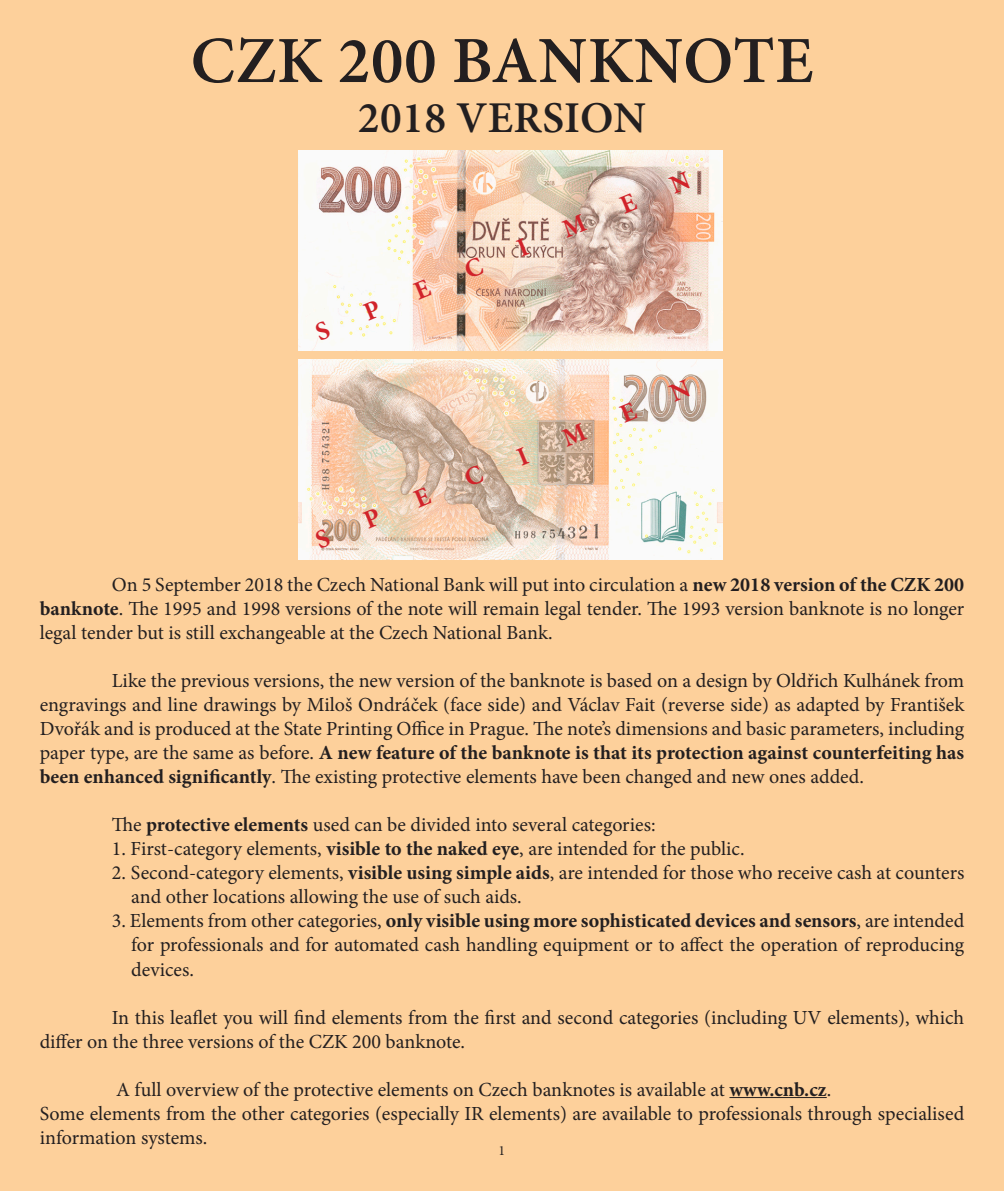
<style>
.page{position:relative;width:1004px;height:1191px;background:#fff}
.page>*{position:absolute;margin:0;border:0;box-sizing:border-box;transform-origin:0 0}
.Hlavní_nadpis{font:600 66px "Minion Pro";letter-spacing:.01em;color:#231f20}
.t1{font:600 44px "Minion Pro";letter-spacing:.01em;color:#231f20}
.Hlavní_text__10b{font:20px/24px "Minion Pro";letter-spacing:-.005em;color:#231f20}
.Hlavní_text__10b-2{font:700 20px "Minion Pro";color:#231f20}
.t2{font:14px "Minion Pro";color:#231f20}
.s1{font-weight:700}
.s2{font-weight:400}
</style>
<div class="page">
<div style="left:0;top:0;width:1003px;height:1191px;background:#fdd09b"></div>
<hr style="left:729px;top:1097px;width:97px;height:1px;background:#231f20">
<img style="left:299px;top:359px;width:423px;height:200px">
<img style="left:299px;top:151px;width:423px;height:200px">
<svg style="left:314px;top:320px;width:17px;height:20px"></svg>
<svg style="left:362px;top:299px;width:19px;height:21px"></svg>
<svg style="left:413px;top:278px;width:19px;height:21px"></svg>
<svg style="left:463px;top:256px;width:22px;height:23px"></svg>
<svg style="left:516px;top:238px;width:13px;height:19px"></svg>
<svg style="left:560px;top:214px;width:27px;height:24px"></svg>
<svg style="left:618px;top:193px;width:20px;height:21px"></svg>
<svg style="left:668px;top:171px;width:24px;height:23px"></svg>
<svg style="left:314px;top:528px;width:17px;height:21px"></svg>
<svg style="left:362px;top:508px;width:19px;height:21px"></svg>
<svg style="left:413px;top:487px;width:19px;height:21px"></svg>
<svg style="left:463px;top:465px;width:22px;height:22px"></svg>
<svg style="left:516px;top:446px;width:13px;height:19px"></svg>
<svg style="left:560px;top:422px;width:27px;height:24px"></svg>
<svg style="left:618px;top:401px;width:20px;height:22px"></svg>
<svg style="left:668px;top:379px;width:24px;height:23px"></svg>
<p class="Hlavní_nadpis" style="left:190px;top:15px;width:624px">CZK 200 BANKNOTE</p>
<p class="t1" style="left:358px;top:88px;width:290px">2018 VERSION</p>
<p class="Hlavní_text__10b" style="left:40px;top:573px;width:926px;text-align:justify;text-indent:72px">On 5 September 2018 the Czech National Bank will put into circulation a <span class="s1">new 2018 version of the CZK 200 banknote</span>. The 1995 and 1998 versions of the note will remain legal tender. The 1993 version banknote is no longer legal tender but is still exchangeable at the Czech National Bank.</p>
<p class="Hlavní_text__10b" style="left:40px;top:669px;width:926px;text-align:justify;text-indent:72px">Like the previous versions, the new version of the banknote is based on a design by Oldřich Kulhánek from engravings and line drawings by Miloš Ondráček (face side) and Václav Fait (reverse side) as adapted by František Dvořák and is produced at the State Printing Office in Prague. The note’s dimensions and basic parameters, including paper type, are the same as before. <span class="s1">A new feature of the banknote is that its protection against counterfeiting has been enhanced significantly</span>. The existing protective elements have been changed and new ones added.</p>
<p class="Hlavní_text__10b" style="left:112px;top:813px;width:545px">The <span class="s1">protective elements</span> used can be divided into several categories:</p>
<p class="Hlavní_text__10b" style="left:112px;top:837px;width:634px">1. First-category elements, <span class="s1">visible to the naked eye</span>, are intended for the public.</p>
<p class="Hlavní_text__10b" style="left:112px;top:861px;width:854px">2. Second-category elements, <span class="s1">visible using simple aids</span>, are intended for those who receive cash at counters</p>
<p class="Hlavní_text__10b" style="left:131px;top:885px;width:392px">and other locations allowing the use of such aids.</p>
<p class="Hlavní_text__10b-2" style="left:112px;top:907px;width:854px"><span class="s2">3. Elements from other categories,</span> only visible using more sophisticated devices and sensors<span class="s2">, are intended</span></p>
<p class="Hlavní_text__10b" style="left:131px;top:933px;width:834px">for professionals and for automated cash handling equipment or to affect the operation of reproducing devices.</p>
<p class="Hlavní_text__10b" style="left:40px;top:1005px;width:926px;text-indent:72px">In this leaflet you will find elements from the first and second categories (including UV elements), which differ on the three versions of the CZK 200 banknote.</p>
<p class="Hlavní_text__10b" style="left:116px;top:1077px;width:716px">A full overview of the protective elements on Czech banknotes is available at <span class="s1">www.cnb.cz</span>.</p>
<p class="Hlavní_text__10b" style="left:40px;top:1101px;width:926px">Some elements from the other categories (especially IR elements) are available to professionals through specialised information systems.</p>
<p class="t2" style="left:498px;top:1140px;width:8px">1</p>
</div>
